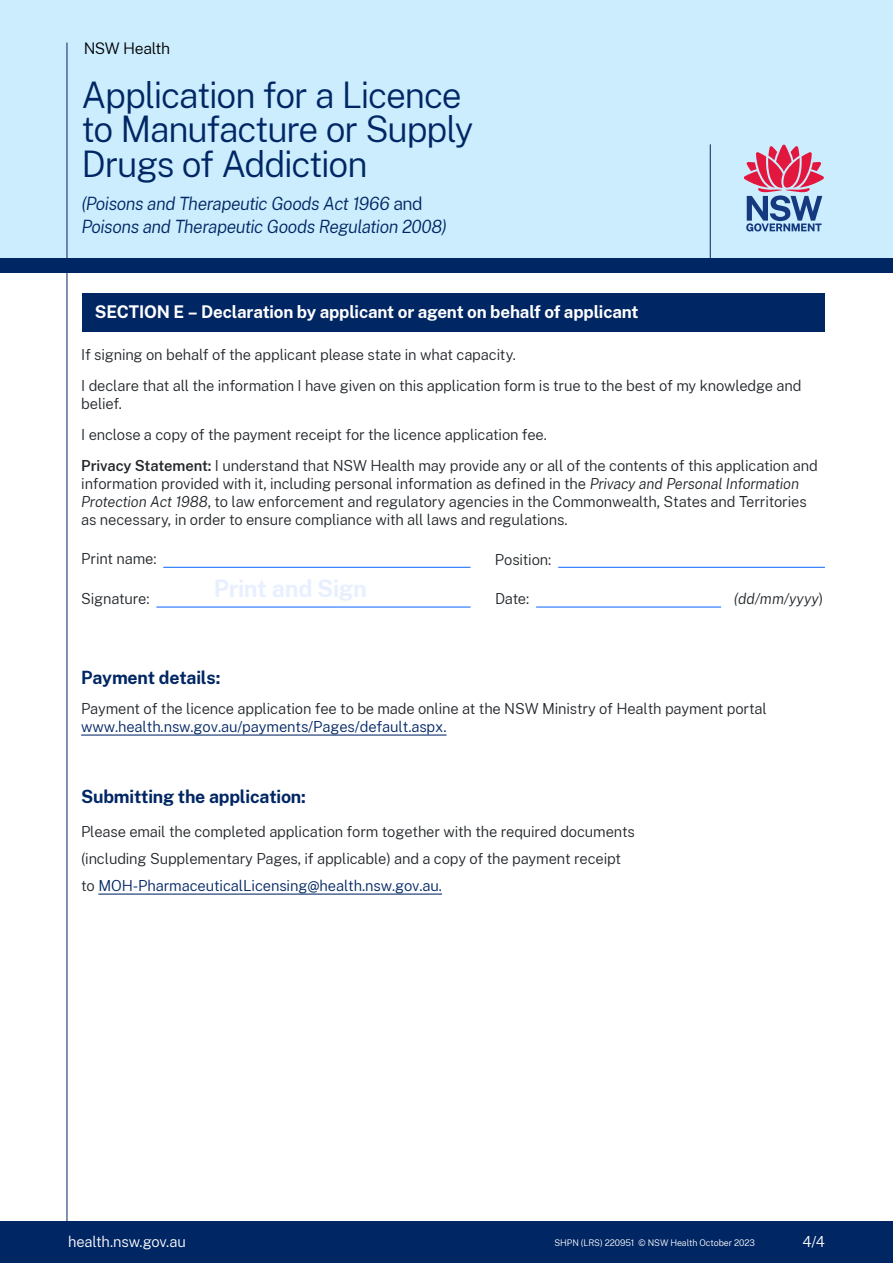
<style>
.page{position:relative;width:893px;height:1263px;background:#fff}
.page>*{position:absolute;margin:0;border:0;box-sizing:border-box;transform-origin:0 0}
.body{font:300 36px/34.5px "Public Sans";letter-spacing:-.035em;color:#002664}
._3_0_Body{font:700 23.7px "Public Sans";letter-spacing:-.015em;color:#e8f0ff}
.body-2{font:italic 300 18px/22.5px "Public Sans";letter-spacing:-.025em;color:#002664}
._3_0_Body-2{font:700 18px "Public Sans";letter-spacing:-.01em;color:#002664}
._3_0_Body-3{font:700 17.25px "Public Sans";letter-spacing:-.01em;color:#fff}
.Main_page_header{font:300 15.75px "Public Sans";letter-spacing:-.03em;color:#000}
._3_0_Body-4{font:300 15px/18px "Public Sans";letter-spacing:-.01em;color:#22272b}
.t1{font:300 15px "Public Sans";letter-spacing:-.01em;color:#fff}
._3_0_Body-5{font:italic 300 15px "Public Sans";letter-spacing:.01em;color:#22272b}
._1_1_Heading_2{font:300 9px "Public Sans";letter-spacing:-.01em;color:#fff}
.s1{font-style:normal}
.s2{font-weight:600}
.s3{font-style:italic}
.s4{color:#002664}
</style>
<div class="page">
<div style="left:0;top:1221px;width:893px;height:42px;background:#002664"></div>
<div style="left:82px;top:293px;width:743px;height:38px;background:#002664"></div>
<hr style="left:163px;top:567px;width:308px;height:1px;background:#146cfd">
<hr style="left:558px;top:567px;width:267px;height:1px;background:#146cfd">
<hr style="left:156px;top:606px;width:315px;height:1px;background:#146cfd">
<hr style="left:536px;top:606px;width:185px;height:1px;background:#146cfd">
<div style="left:0;top:0;width:893px;height:268px;background:#cbedfd"></div>
<div style="left:0;top:258px;width:893px;height:15px;background:#002664"></div>
<hr style="left:710px;top:144px;width:1px;height:122px;background:#002664">
<svg style="left:744px;top:145px;width:80px;height:86px"></svg>
<hr style="left:67px;top:43px;width:1px;height:1220px;background:#002664">
<hr style="left:81px;top:734px;width:366px;height:1px;background:#002664">
<hr style="left:98px;top:893px;width:344px;height:2px;background:#002664">
<p class="Main_page_header" style="left:84px;top:37px;width:88px">NSW Health</p>
<p class="body" style="left:81px;top:76px;width:393px">Application for a Licence to Manufacture or Supply<br>Drugs of Addiction</p>
<p class="body-2" style="left:81px;top:192px;width:367px">(Poisons and Therapeutic Goods Act 1966 <span class="s1">and<br></span>Poisons and Therapeutic Goods Regulation 2008)</p>
<p class="_3_0_Body-3" style="left:95px;top:299px;width:545px">SECTION E – Declaration by applicant or agent on behalf of applicant</p>
<p class="_3_0_Body-4" style="left:81px;top:345px;width:436px">If signing on behalf of the applicant please state in what capacity.</p>
<p class="_3_0_Body-4" style="left:81px;top:376px;width:722px">I declare that all the information I have given on this application form is true to the best of my knowledge and belief.</p>
<p class="_3_0_Body-4" style="left:81px;top:425px;width:467px">I enclose a copy of the payment receipt for the licence application fee.</p>
<p class="_3_0_Body-4" style="left:81px;top:456px;width:738px"><span class="s2">Privacy Statement:</span> I understand that NSW Health may provide any or all of the contents of this application and information provided with it, including personal information as defined in the <span class="s3">Privacy and Personal Information Protection Act 1988</span>, to law enforcement and regulatory agencies in the Commonwealth, States and Territories as necessary, in order to ensure compliance with all laws and regulations.</p>
<p class="_3_0_Body-4" style="left:81px;top:549px;width:77px">Print name:</p>
<p class="_3_0_Body-4" style="left:495px;top:549px;width:58px">Position:</p>
<p class="_3_0_Body-4" style="left:81px;top:589px;width:70px">Signature:</p>
<p class="_3_0_Body-4" style="left:495px;top:589px;width:36px">Date:</p>
<p class="_3_0_Body-5" style="left:734px;top:588px;width:91px">(dd/mm/yyyy<span class="s1">)</span></p>
<p class="_3_0_Body" style="left:214px;top:571px;width:154px">Print and Sign</p>
<p class="_3_0_Body-2" style="left:81px;top:664px;width:141px">Payment details:</p>
<p class="_3_0_Body-4" style="left:81px;top:699px;width:687px">Payment of the licence application fee to be made online at the NSW Ministry of Health payment portal <span class="s4">www.health.nsw.gov.au/payments/Pages/default.aspx.</span></p>
<p class="_3_0_Body-2" style="left:81px;top:783px;width:226px">Submitting the application:</p>
<p class="_3_0_Body-4" style="left:81px;top:818px;width:555px;line-height:27px">Please email the completed application form together with the required documents (including Supplementary Pages, if applicable) and a copy of the payment receipt to <span class="s4">MOH-PharmaceuticalLicensing@health.nsw.gov.au.</span></p>
<p class="t1" style="left:68px;top:1231px;width:119px">health.nsw.gov.au</p>
<p class="t1" style="left:802px;top:1231px;width:24px">4/4</p>
<p class="_1_1_Heading_2" style="left:554px;top:1237px;width:202px">SHPN (LRS) 220951 © NSW Health October 2023</p>
</div>
